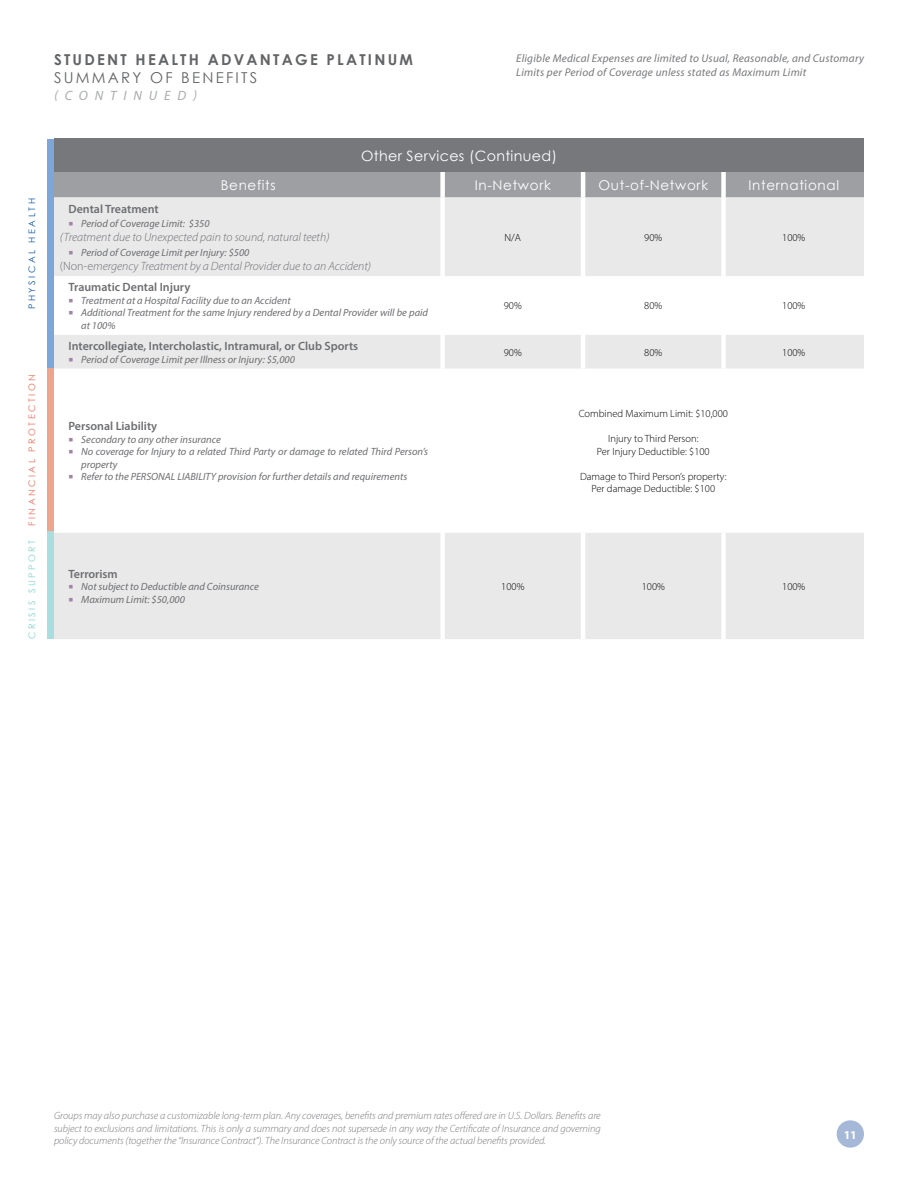
<style>
.page{position:relative;width:918px;height:1188px;background:#fff}
.page>*{position:absolute;margin:0;border:0;box-sizing:border-box;transform-origin:0 0}
.t1{font:700 15px "Century Gothic";letter-spacing:.15em;color:#636466}
.t2{font:15px "Century Gothic";letter-spacing:.15em;color:#636466}
.t3{font:14.25px "Century Gothic";letter-spacing:.025em;color:#fff}
.t4{font:13.5px "Century Gothic";letter-spacing:.05em;color:#fff}
.t5{font:italic 13.5px "Myriad Pro";letter-spacing:.51em;color:#a9abac}
.t6{font:600 12px "Myriad Pro";color:#6d6e71}
.t7{font:italic 300 12px "Myriad Pro";color:#6d6e71}
.t8{font:700 12px "Myriad Pro";color:#fff}
.t9{font:italic 11.25px/13.5px "Myriad Pro";letter-spacing:.02em;color:#77787b}
.t10{font:italic 10.5px/12.6px "Myriad Pro";color:#6d6e71}
.t11{font:italic 300 10.5px/12.6px "Myriad Pro";letter-spacing:-.005em;color:#77787b;text-align:justify}
.t12{font:300 10.5px/12.6px "Myriad Pro";color:#000;text-align:center}
.t13{font:9px "Century Gothic";letter-spacing:.28em;color:#e76f5c}
.t14{font:9px "Century Gothic";letter-spacing:.28em;color:#1057a2}
.t15{font:9px "Century Gothic";letter-spacing:.28em;color:#85d0d1}
.s1{font-style:normal}
</style>
<div class="page">
<div style="left:837px;top:1120px;width:27px;height:28px;background:#a5b8d8;border-radius:50%"></div>
<div style="left:54px;top:139px;width:810px;height:33px;background:#77787b"></div>
<div style="left:54px;top:172px;width:810px;height:26px;background:#9d9fa2"></div>
<svg style="left:54px;top:198px;width:810px;height:441px"></svg>
<hr style="left:581px;top:172px;width:4px;height:26px;background:#fff">
<div style="left:721px;top:172px;width:5px;height:26px;background:#fff"></div>
<div style="left:440px;top:172px;width:5px;height:26px;background:#fff"></div>
<div style="left:721px;top:198px;width:5px;height:78px;background:#fff"></div>
<div style="left:721px;top:276px;width:5px;height:59px;background:#fff"></div>
<div style="left:721px;top:335px;width:5px;height:34px;background:#fff"></div>
<div style="left:721px;top:533px;width:5px;height:106px;background:#fff"></div>
<div style="left:440px;top:198px;width:5px;height:78px;background:#fff"></div>
<div style="left:440px;top:276px;width:5px;height:59px;background:#fff"></div>
<div style="left:440px;top:335px;width:5px;height:34px;background:#fff"></div>
<div style="left:440px;top:369px;width:5px;height:164px;background:#fff"></div>
<div style="left:440px;top:533px;width:5px;height:106px;background:#fff"></div>
<hr style="left:581px;top:198px;width:4px;height:78px;background:#fff">
<hr style="left:581px;top:276px;width:4px;height:59px;background:#fff">
<hr style="left:581px;top:335px;width:4px;height:34px;background:#fff">
<hr style="left:581px;top:533px;width:4px;height:106px;background:#fff">
<div style="left:47px;top:139px;width:7px;height:229px;background:#7da7d8"></div>
<div style="left:47px;top:368px;width:7px;height:164px;background:#efa490"></div>
<div style="left:47px;top:532px;width:7px;height:107px;background:#add"></div>
<svg style="left:69px;top:222px;width:4px;height:3px"></svg>
<svg style="left:69px;top:251px;width:4px;height:3px"></svg>
<svg style="left:69px;top:299px;width:4px;height:3px"></svg>
<svg style="left:69px;top:311px;width:4px;height:4px"></svg>
<svg style="left:69px;top:357px;width:4px;height:4px"></svg>
<svg style="left:69px;top:438px;width:4px;height:3px"></svg>
<svg style="left:69px;top:450px;width:4px;height:4px"></svg>
<svg style="left:69px;top:475px;width:4px;height:4px"></svg>
<svg style="left:69px;top:585px;width:4px;height:4px"></svg>
<svg style="left:69px;top:598px;width:4px;height:4px"></svg>
<h1 class="t1" style="left:54px;top:48px;width:361px">STUDENT HEALTH ADVANTAGE PLATINUM</h1>
<h1 class="t2" style="left:54px;top:67px;width:205px">SUMMARY OF BENEFITS</h1>
<p class="t5" style="left:54px;top:88px;width:144px">(CONTINUED)</p>
<p class="t9" style="left:516px;top:52px;width:349px">Eligible Medical Expenses are limited to Usual, Reasonable, and Customary<br>Limits per Period of Coverage unless stated as Maximum Limit</p>
<p class="t14" style="left:26px;top:309px;width:112px;rotate:-90deg">PHYSICAL HEALTH</p>
<p class="t13" style="left:26px;top:526px;width:153px;rotate:-90deg">FINANCIAL PROTECTION</p>
<p class="t15" style="left:26px;top:639px;width:101px;rotate:-90deg">CRISIS SUPPORT</p>
<h2 class="t3" style="left:361px;top:146px;width:197px">Other Services (Continued)</h2>
<p class="t4" style="left:221px;top:176px;width:57px">Benefits</p>
<p class="t4" style="left:475px;top:176px;width:78px">In-Network</p>
<p class="t4" style="left:599px;top:176px;width:111px">Out-of-Network</p>
<p class="t4" style="left:749px;top:176px;width:92px">International</p>
<p class="t6" style="left:69px;top:201px;width:92px">Dental Treatment</p>
<p class="t10" style="left:81px;top:217px;width:130px">Period of Coverage Limit: $350</p>
<p class="t7" style="left:60px;top:230px;width:271px">(Treatment due to Unexpected pain to sound, natural teeth)</p>
<p class="t10" style="left:81px;top:246px;width:170px">Period of Coverage Limit per Injury: $500</p>
<p class="t7" style="left:60px;top:259px;width:313px"><span class="s1">(Non-e</span>mergency Treatment by a Dental Provider due to an Accident)</p>
<p class="t12" style="left:505px;top:231px;width:18px">N/A</p>
<p class="t12" style="left:644px;top:231px;width:19px">90%</p>
<p class="t12" style="left:782px;top:231px;width:25px">100%</p>
<p class="t6" style="left:69px;top:279px;width:123px">Traumatic Dental Injury</p>
<p class="t10" style="left:81px;top:294px;width:348px">Treatment at a Hospital Facility due to an Accident<br>Additional Treatment for the same Injury rendered by a Dental Provider will be paid at 100%</p>
<p class="t12" style="left:504px;top:300px;width:19px">90%</p>
<p class="t12" style="left:644px;top:300px;width:19px">80%</p>
<p class="t12" style="left:782px;top:300px;width:25px">100%</p>
<p class="t6" style="left:69px;top:338px;width:291px">Intercollegiate, Intercholastic, Intramural, or Club Sports</p>
<p class="t10" style="left:81px;top:353px;width:215px">Period of Coverage Limit per Illness or Injury: $5,000</p>
<p class="t12" style="left:504px;top:346px;width:19px">90%</p>
<p class="t12" style="left:644px;top:346px;width:19px">80%</p>
<p class="t12" style="left:782px;top:346px;width:25px">100%</p>
<p class="t6" style="left:69px;top:418px;width:90px">Personal Liability</p>
<p class="t10" style="left:81px;top:433px;width:348px">Secondary to any other insurance<br>No coverage for Injury to a related Third Party or damage to related Third Person’s property<br>Refer to the PERSONAL LIABILITY provision for further details and requirements</p>
<p class="t12" style="left:579px;top:407px;width:151px">Combined Maximum Limit: $10,000</p>
<p class="t12" style="left:597px;top:432px;width:114px">Injury to Third Person:<br>Per Injury Deductible: $100</p>
<p class="t12" style="left:580px;top:470px;width:148px">Damage to Third Person’s property:<br>Per damage Deductible: $100</p>
<p class="t6" style="left:69px;top:566px;width:51px">Terrorism</p>
<p class="t10" style="left:81px;top:580px;width:179px">Not subject to Deductible and Coinsurance<br>Maximum Limit: $50,000</p>
<p class="t12" style="left:501px;top:580px;width:25px">100%</p>
<p class="t12" style="left:642px;top:580px;width:25px">100%</p>
<p class="t12" style="left:782px;top:580px;width:25px">100%</p>
<p class="t11" style="left:54px;top:1109px;width:548px">Groups may also purchase a customizable long-term plan. Any coverages, benefits and premium rates offered are in U.S. Dollars. Benefits are subject to exclusions and limitations. This is only a summary and does not supersede in any way the Certificate of Insurance and governing policy documents (together the “Insurance Contract”). The Insurance Contract is the only source of the actual benefits provided.</p>
<p class="t8" style="left:844px;top:1127px;width:15px">11</p>
</div>
